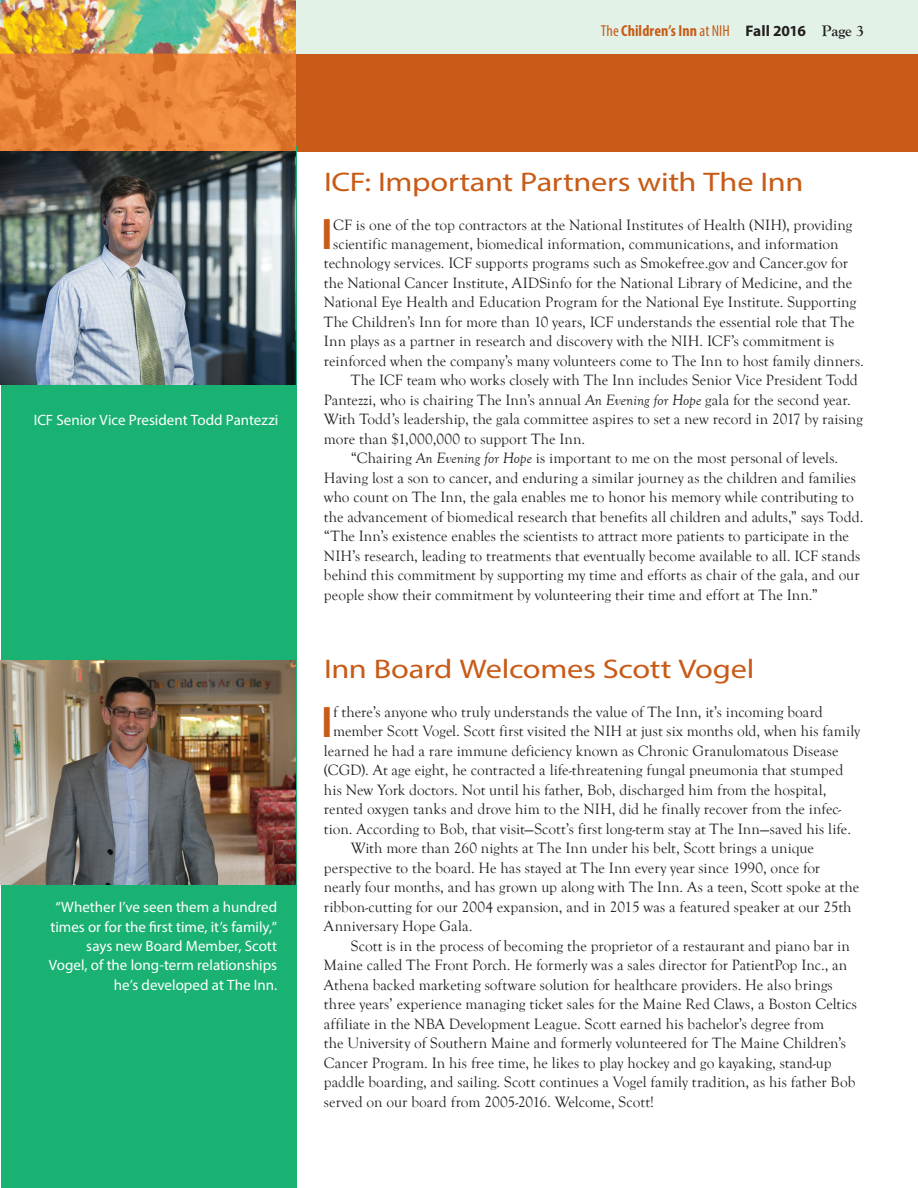
<style>
.page{position:relative;width:918px;height:1188px;background:#fff}
.page>*{position:absolute;margin:0;border:0;box-sizing:border-box;transform-origin:0 0}
.t1{font:700 condensed 44.25px "Myriad Pro";color:#c85b18}
.t2{font:27px "Myriad Pro";letter-spacing:-.01em;color:#c85b18;scale:1.2 1}
.t3{font:700 condensed 15.9px "Myriad Pro";letter-spacing:.005em;color:#c85b18}
.t4{font:15.3px "Goudy Old Style T";letter-spacing:.005em;color:#231f20}
.t5{font:15px/19.5px "Myriad Pro";color:#fff;text-align:right}
.s1{font-weight:400}
.s2{font-stretch:normal;font-size:15.3px;color:#231f20}
.s3{font-family:"Goudy Old Style T";font-stretch:normal;color:#231f20}
.s4{font-style:italic}
</style>
<div class="page">
<div style="left:0;top:0;width:918px;height:54px;background:#e3f2e7"></div>
<div style="left:0;top:54px;width:918px;height:98px;background:#c85b18"></div>
<div style="left:1px;top:146px;width:295px;height:1042px;background:#19b273"></div>
<img style="left:0;top:0;width:295px;height:152px">
<img style="left:0;top:660px;width:295px;height:225px">
<img style="left:0;top:152px;width:295px;height:232px">
<p class="t3" style="left:601px;top:21px;width:265px"><span class="s1">The</span> Children’s Inn <span class="s1">at NIH</span> <span class="s2">Fall 2016</span> <span class="s3">Page 3</span></p>
<p class="t5" style="left:34px;top:409px;width:246px">ICF Senior Vice President Todd Pantezzi</p>
<p class="t5" style="left:49px;top:897px;width:230px">“Whether I’ve seen them a hundred times or for the first time, it’s family,” says new Board Member, Scott Vogel, of the long-term relationships he’s developed at The Inn.</p>
<h2 class="t2" style="left:324px;top:165px;width:401px">ICF: Important Partners with The Inn</h2>
<h1 class="t1" style="left:321px;top:207px;width:12px">I</h1>
<p class="t4" style="left:333px;top:216px;width:521px">CF is one of the top contractors at the National Institutes of Health (NIH), providing</p>
<p class="t4" style="left:333px;top:236px;width:507px">scientific management, biomedical information, communications, and information</p>
<p class="t4" style="left:324px;top:255px;width:526px">technology services. ICF supports programs such as Smokefree.gov and Cancer.gov for</p>
<p class="t4" style="left:324px;top:275px;width:530px">the National Cancer Institute, AIDSinfo for the National Library of Medicine, and the</p>
<p class="t4" style="left:324px;top:294px;width:534px">National Eye Health and Education Program for the National Eye Institute. Supporting</p>
<p class="t4" style="left:324px;top:314px;width:532px">The Children’s Inn for more than 10 years, ICF understands the essential role that The</p>
<p class="t4" style="left:324px;top:333px;width:512px">Inn plays as a partner in research and discovery with the NIH. ICF’s commitment is</p>
<p class="t4" style="left:324px;top:353px;width:541px">reinforced when the company’s many volunteers come to The Inn to host family dinners.</p>
<p class="t4" style="left:351px;top:372px;width:508px">The ICF team who works closely with The Inn includes Senior Vice President Todd</p>
<p class="t4" style="left:324px;top:392px;width:529px">Pantezzi, who is chairing The Inn’s annual <span class="s4">An Evening for Hope</span> gala for the second year.</p>
<p class="t4" style="left:324px;top:411px;width:540px">With Todd’s leadership, the gala committee aspires to set a new record in 2017 by raising</p>
<p class="t4" style="left:324px;top:431px;width:263px">more than $1,000,000 to support The Inn.</p>
<p class="t4" style="left:351px;top:450px;width:489px">“Chairing <span class="s4">An Evening for Hope</span> is important to me on the most personal of levels.</p>
<p class="t4" style="left:324px;top:470px;width:533px">Having lost a son to cancer, and enduring a similar journey as the children and families</p>
<p class="t4" style="left:324px;top:489px;width:532px">who count on The Inn, the gala enables me to honor his memory while contributing to</p>
<p class="t4" style="left:324px;top:509px;width:541px">the advancement of biomedical research that benefits all children and adults,” says Todd.</p>
<p class="t4" style="left:324px;top:528px;width:527px">“The Inn’s existence enables the scientists to attract more patients to participate in the</p>
<p class="t4" style="left:324px;top:548px;width:538px">NIH’s research, leading to treatments that eventually become available to all. ICF stands</p>
<p class="t4" style="left:324px;top:567px;width:537px">behind this commitment by supporting my time and efforts as chair of the gala, and our</p>
<p class="t4" style="left:324px;top:587px;width:495px">people show their commitment by volunteering their time and effort at The Inn.”</p>
<h2 class="t2" style="left:324px;top:652px;width:360px">Inn Board Welcomes Scott Vogel</h2>
<h1 class="t1" style="left:321px;top:694px;width:12px">I</h1>
<p class="t4" style="left:333px;top:704px;width:491px">f there’s anyone who truly understands the value of The Inn, it’s incoming board</p>
<p class="t4" style="left:333px;top:723px;width:529px">member Scott Vogel. Scott first visited the NIH at just six months old, when his family</p>
<p class="t4" style="left:324px;top:743px;width:516px">learned he had a rare immune deficiency known as Chronic Granulomatous Disease</p>
<p class="t4" style="left:324px;top:762px;width:521px">(CGD). At age eight, he contracted a life-threatening fungal pneumonia that stumped</p>
<p class="t4" style="left:324px;top:782px;width:504px">his New York doctors. Not until his father, Bob, discharged him from the hospital,</p>
<p class="t4" style="left:324px;top:801px;width:519px">rented oxygen tanks and drove him to the NIH, did he finally recover from the infec-</p>
<p class="t4" style="left:324px;top:821px;width:529px">tion. According to Bob, that visit—Scott’s first long-term stay at The Inn—saved his life.</p>
<p class="t4" style="left:351px;top:840px;width:465px">With more than 260 nights at The Inn under his belt, Scott brings a unique</p>
<p class="t4" style="left:324px;top:860px;width:498px">perspective to the board. He has stayed at The Inn every year since 1990, once for</p>
<p class="t4" style="left:324px;top:879px;width:537px">nearly four months, and has grown up along with The Inn. As a teen, Scott spoke at the</p>
<p class="t4" style="left:324px;top:899px;width:529px">ribbon-cutting for our 2004 expansion, and in 2015 was a featured speaker at our 25th</p>
<p class="t4" style="left:324px;top:918px;width:150px">Anniversary Hope Gala.</p>
<p class="t4" style="left:351px;top:938px;width:500px">Scott is in the process of becoming the proprietor of a restaurant and piano bar in</p>
<p class="t4" style="left:324px;top:957px;width:525px">Maine called The Front Porch. He formerly was a sales director for PatientPop Inc., an</p>
<p class="t4" style="left:324px;top:977px;width:510px">Athena backed marketing software solution for healthcare providers. He also brings</p>
<p class="t4" style="left:324px;top:996px;width:535px">three years’ experience managing ticket sales for the Maine Red Claws, a Boston Celtics</p>
<p class="t4" style="left:324px;top:1016px;width:502px">affiliate in the NBA Development League. Scott earned his bachelor’s degree from</p>
<p class="t4" style="left:324px;top:1035px;width:524px">the University of Southern Maine and formerly volunteered for The Maine Children’s</p>
<p class="t4" style="left:324px;top:1055px;width:509px">Cancer Program. In his free time, he likes to play hockey and go kayaking, stand-up</p>
<p class="t4" style="left:324px;top:1074px;width:533px">paddle boarding, and sailing. Scott continues a Vogel family tradition, as his father Bob</p>
<p class="t4" style="left:324px;top:1094px;width:332px">served on our board from 2005-2016. Welcome, Scott!</p>
</div>
